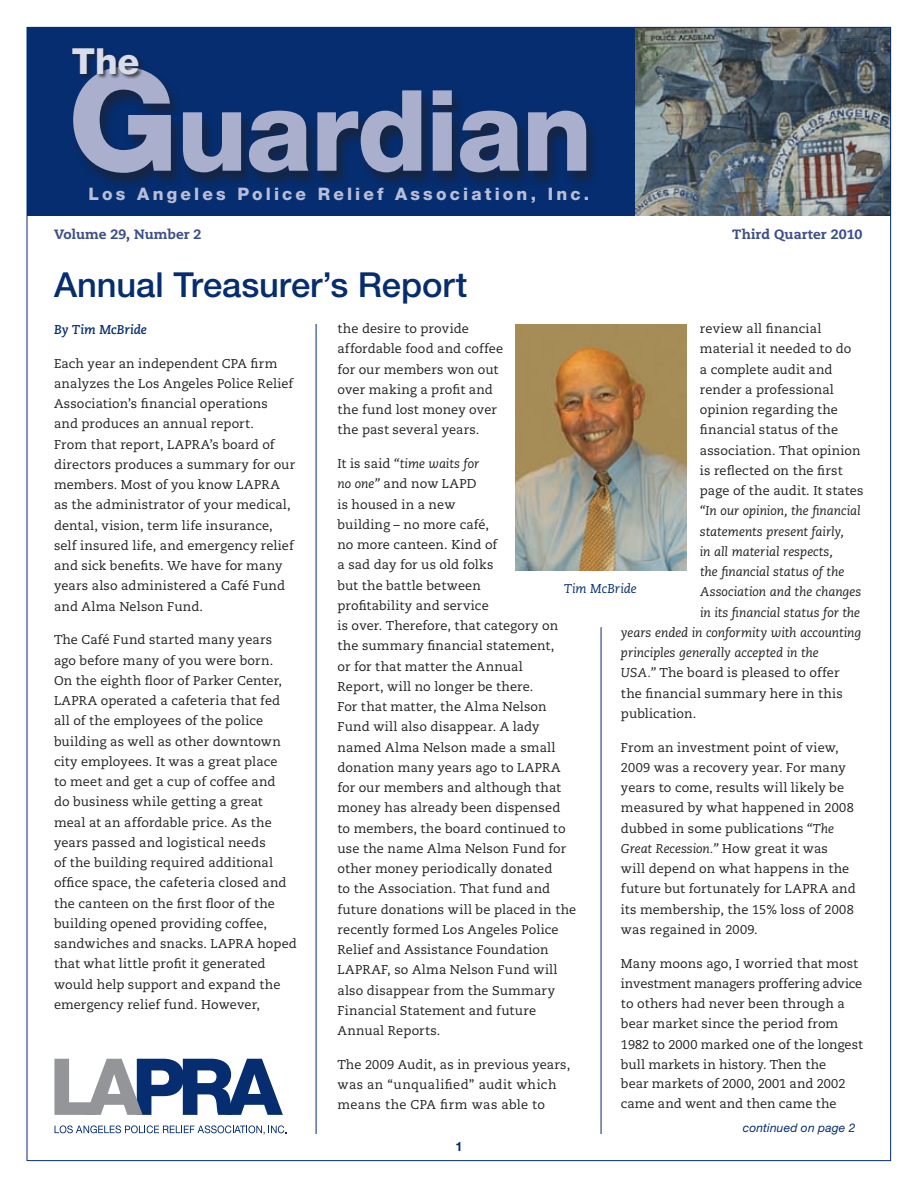
<style>
.page{position:relative;width:918px;height:1188px;background:#fff}
.page>*{position:absolute;margin:0;border:0;box-sizing:border-box;transform-origin:0 0}
.t1{font:800 112.5px "Helvetica Neue";letter-spacing:-.02em;color:#a9afcd}
.t2{font:800 36px "Helvetica Neue";color:#d9dcea}
.t3{font:500 34.5px "Helvetica Neue";color:#052d6f}
.t4{font:800 17.25px "Helvetica Neue";letter-spacing:.18em;color:#b9bdd7}
.t5{font:800 13.5px "Caecilia";letter-spacing:.005em;color:#3c5088}
.t6{font:12.75px/20.2px "Caecilia";letter-spacing:.01em;color:#231f20}
.t7{font:italic 12.75px "Caecilia";color:#231f20}
.t8{font:italic 700 12.75px "Caecilia";color:#052d6f}
.t9{font:italic 12.75px "Caecilia";color:#052d6f}
.t10{font:700 12.75px "Helvetica Neue";color:#052d6f}
.t11{font:italic 12px "Helvetica Neue";letter-spacing:.015em;color:#052d6f}
.s1{font-size:142.5px}
.s2{font-style:italic}
</style>
<div class="page">
<hr style="left:27px;top:27px;width:1px;height:1134px;background:#052d6f">
<hr style="left:27px;top:1160px;width:864px;height:1px;background:#052d6f">
<img style="left:634px;top:28px;width:256px;height:188px">
<hr style="left:601px;top:627px;width:1px;height:507px;background:#052d6f">
<hr style="left:316px;top:324px;width:1px;height:810px;background:#052d6f">
<div style="left:27px;top:27px;width:607px;height:189px;background:#052d6f"></div>
<div style="left:71px;top:67px;width:529px;height:122px;background:#231f20;opacity:.55"></div>
<div style="left:72px;top:48px;width:73px;height:32px;background:#231f20;opacity:.75"></div>
<svg style="left:55px;top:1125px;width:231px;height:10px"></svg>
<svg style="left:54px;top:1059px;width:229px;height:56px"></svg>
<img style="left:516px;top:324px;width:170px;height:247px">
<hr style="left:27px;top:27px;width:864px;height:1px;background:#052d6f">
<hr style="left:890px;top:27px;width:1px;height:1134px;background:#052d6f">
<h2 class="t2" style="left:72px;top:40px;width:69px">The</h2>
<h1 class="t1" style="left:68px;top:64px;width:526px"><span class="s1">G</span>uardian</h1>
<h3 class="t4" style="left:89px;top:183px;width:502px">Los Angeles Police Relief Association, Inc.</h3>
<p class="t5" style="left:54px;top:226px;width:149px">Volume 29, Number 2</p>
<p class="t5" style="left:732px;top:226px;width:132px">Third Quarter 2010</p>
<h3 class="t3" style="left:54px;top:264px;width:415px">Annual Treasurer’s Report</h3>
<p class="t8" style="left:54px;top:322px;width:94px">By Tim McBride</p>
<p class="t6" style="left:54px;top:353px;width:243px">Each year an independent CPA firm analyzes the Los Angeles Police Relief Association’s financial operations<br>and produces an annual report.<br>From that report, LAPRA’s board of directors produces a summary for our members. Most of you know LAPRA as the administrator of your medical, dental, vision, term life insurance, self insured life, and emergency relief and sick benefits. We have for many years also administered a Café Fund and Alma Nelson Fund.</p>
<p class="t6" style="left:54px;top:630px;width:244px">The Café Fund started many years ago before many of you were born.<br>On the eighth floor of Parker Center, LAPRA operated a cafeteria that fed all of the employees of the police building as well as other downtown city employees. It was a great place<br>to meet and get a cup of coffee and<br>do business while getting a great meal at an affordable price. As the years passed and logistical needs<br>of the building required additional office space, the cafeteria closed and the canteen on the first floor of the building opened providing coffee, sandwiches and snacks. LAPRA hoped that what little profit it generated would help support and expand the emergency relief fund. However,</p>
<p class="t6" style="left:700px;top:319px;width:165px">review all financial material it needed to do<br>a complete audit and render a professional opinion regarding the financial status of the association. That opinion is reflected on the first page of the audit. It states</p>
<p class="t7" style="left:700px;top:504px;width:162px">“In our opinion, the financial</p>
<p class="t7" style="left:700px;top:524px;width:146px">statements present fairly,</p>
<p class="t7" style="left:700px;top:544px;width:135px">in all material respects,</p>
<p class="t7" style="left:700px;top:564px;width:146px">the financial status of the</p>
<p class="t7" style="left:700px;top:585px;width:163px">Association and the changes</p>
<p class="t7" style="left:700px;top:605px;width:162px">in its financial status for the</p>
<p class="t7" style="left:621px;top:625px;width:242px">years ended in conformity with accounting</p>
<p class="t7" style="left:621px;top:645px;width:199px">principles generally accepted in the</p>
<p class="t6" style="left:621px;top:663px;width:220px"><span class="s2">USA.”</span> The board is pleased to offer</p>
<p class="t6" style="left:621px;top:683px;width:223px">the financial summary here in this</p>
<p class="t6" style="left:621px;top:703px;width:77px">publication.</p>
<p class="t6" style="left:621px;top:737px;width:236px">From an investment point of view,<br>2009 was a recovery year. For many years to come, results will likely be measured by what happened in 2008 dubbed in some publications <span class="s2">“The<br>Great Recession.”</span> How great it was<br>will depend on what happens in the future but fortunately for LAPRA and its membership, the 15% loss of 2008 was regained in 2009.</p>
<p class="t6" style="left:621px;top:953px;width:244px">Many moons ago, I worried that most investment managers proffering advice to others had never been through a bear market since the period from 1982 to 2000 marked one of the longest bull markets in history. Then the<br>bear markets of 2000, 2001 and 2002 came and went and then came the</p>
<p class="t6" style="left:337px;top:319px;width:167px">the desire to provide affordable food and coffee for our members won out over making a profit and the fund lost money over the past several years.</p>
<p class="t6" style="left:337px;top:454px;width:240px">It is said <span class="s2">“time waits for<br>no one”</span> and now LAPD<br>is housed in a new<br>building – no more café,<br>no more canteen. Kind of<br>a sad day for us old folks<br>but the battle between<br>profitability and service<br>is over. Therefore, that category on the summary financial statement,<br>or for that matter the Annual<br>Report, will no longer be there.<br>For that matter, the Alma Nelson<br>Fund will also disappear. A lady named Alma Nelson made a small donation many years ago to LAPRA for our members and although that money has already been dispensed<br>to members, the board continued to use the name Alma Nelson Fund for other money periodically donated<br>to the Association. That fund and future donations will be placed in the recently formed Los Angeles Police<br>Relief and Assistance Foundation<br>LAPRAF, so Alma Nelson Fund will also disappear from the Summary<br>Financial Statement and future<br>Annual Reports.</p>
<p class="t6" style="left:337px;top:1055px;width:234px">The 2009 Audit, as in previous years, was an “unqualified” audit which means the CPA firm was able to</p>
<p class="t9" style="left:564px;top:581px;width:74px">Tim McBride</p>
<p class="t10" style="left:455px;top:1139px;width:9px">1</p>
<p class="t11" style="left:743px;top:1121px;width:114px">continued on page 2</p>
</div>
